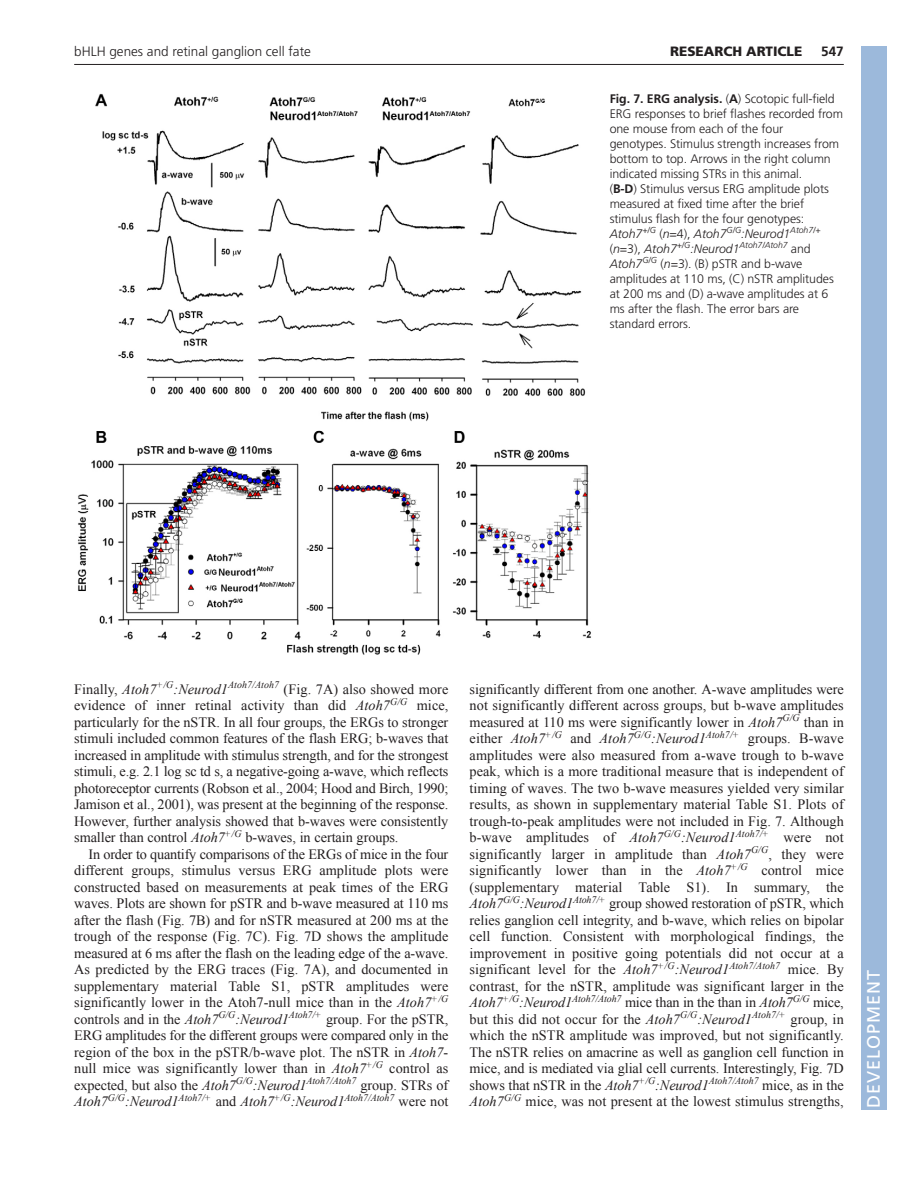
<style>
.page{position:relative;width:918px;height:1188px;background:#fff}
.page>*{position:absolute;margin:0;border:0;box-sizing:border-box;transform-origin:0 0}
.t1{font:18px "Frutiger LT Std";letter-spacing:.055em;color:#fff}
.t2{font:14.25px/16.5px "Times New Roman";letter-spacing:-.005em;color:#231f20;text-align:justify}
.t3{font:300 13.5px "Frutiger";color:#231f20}
.t4{font:900 13.5px "Frutiger LT Std";color:#231f20}
.t5{font:700 13.5px "Frutiger LT Std";color:#231f20}
.t6{font:300 12.3px/15px "Frutiger";letter-spacing:-.005em;color:#231f20}
.s1{font-weight:700}
.s2{font-style:italic}
</style>
<div class="page">
<hr style="left:74px;top:64px;width:770px;height:1px;background:#231f20">
<img style="left:77px;top:93px;width:514px;height:562px">
<div style="left:861px;top:46px;width:25px;height:1064px;background:#9cb9db"></div>
<p class="t3" style="left:74px;top:46px;width:238px">bHLH genes and retinal ganglion cell fate</p>
<p class="t4" style="left:670px;top:46px;width:134px">RESEARCH ARTICLE</p>
<p class="t5" style="left:821px;top:46px;width:24px">547</p>
<p class="t6" style="left:610px;top:92px;width:235px"><span class="s1">Fig. 7. ERG analysis.</span> (<span class="s1">A</span>) Scotopic full-field ERG responses to brief flashes recorded from one mouse from each of the four genotypes. Stimulus strength increases from bottom to top. Arrows in the right column indicated missing STRs in this animal.<br>(<span class="s1">B-D</span>) Stimulus versus ERG amplitude plots measured at fixed time after the brief stimulus flash for the four genotypes:<br><span class="s2">Atoh7</span><sup>+/G</sup> (<span class="s2">n</span>=4), <span class="s2">Atoh7</span><sup>G/G</sup><span class="s2">:Neurod1</span><sup>Atoh7/+ </sup>(<span class="s2">n</span>=3), <span class="s2">Atoh7</span><sup>+/G</sup><span class="s2">:Neurod1</span><sup>Atoh7/Atoh7</sup> and <span class="s2">Atoh7</span><sup>G/G</sup> (<span class="s2">n</span>=3). (B) pSTR and b-wave amplitudes at 110 ms, (C) nSTR amplitudes at 200 ms and (D) a-wave amplitudes at 6 ms after the flash. The error bars are standard errors.</p>
<p class="t2" style="left:74px;top:681px;width:376px">Finally, <span class="s2">Atoh7</span><sup>+/G</sup><span class="s2">:Neurod1</span><sup>Atoh7/Atoh7</sup> (Fig. 7A) also showed more evidence of inner retinal activity than did <span class="s2">Atoh7</span><sup>G/G</sup> mice, particularly for the nSTR. In all four groups, the ERGs to stronger stimuli included common features of the flash ERG; b-waves that increased in amplitude with stimulus strength, and for the strongest stimuli, e.g. 2.1 log sc td s, a negative-going a-wave, which reflects photoreceptor currents (Robson et al., 2004; Hood and Birch, 1990; Jamison et al., 2001), was present at the beginning of the response.<br>However, further analysis showed that b-waves were consistently smaller than control <span class="s2">Atoh7</span><sup>+/G</sup> b-waves, in certain groups.</p>
<p class="t2" style="left:74px;top:846px;width:376px;text-indent:14px">In order to quantify comparisons of the ERGs of mice in the four different groups, stimulus versus ERG amplitude plots were constructed based on measurements at peak times of the ERG waves. Plots are shown for pSTR and b-wave measured at 110 ms after the flash (Fig. 7B) and for nSTR measured at 200 ms at the trough of the response (Fig. 7C). Fig. 7D shows the amplitude measured at 6 ms after the flash on the leading edge of the a-wave.<br>As predicted by the ERG traces (Fig. 7A), and documented in supplementary material Table S1, pSTR amplitudes were significantly lower in the Atoh7-null mice than in the <span class="s2">Atoh7</span><sup>+/G </sup>controls and in the <span class="s2">Atoh7</span><sup>G/G</sup><span class="s2">:Neurod1</span><sup>Atoh7/+</sup> group. For the pSTR, ERG amplitudes for the different groups were compared only in the region of the box in the pSTR/b-wave plot. The nSTR in <span class="s2">Atoh7</span>- null mice was significantly lower than in <span class="s2">Atoh7</span><sup>+/G</sup> control as expected, but also the <span class="s2">Atoh7</span><sup>G/G</sup><span class="s2">:Neurod1</span><sup>Atoh7/Atoh7</sup> group. STRs of <span class="s2">Atoh7</span><sup>G/G</sup><span class="s2">:Neurod1</span><sup>Atoh7/+</sup> and <span class="s2">Atoh7</span><sup>+/G</sup><span class="s2">:Neurod1</span><sup>Atoh7/Atoh7</sup> were not</p>
<p class="t2" style="left:470px;top:681px;width:376px">significantly different from one another. A-wave amplitudes were not significantly different across groups, but b-wave amplitudes measured at 110 ms were significantly lower in <span class="s2">Atoh7</span><sup>G/G</sup> than in either <span class="s2">Atoh7</span><sup>+/G</sup> and <span class="s2">Atoh7</span><sup>G/G</sup><span class="s2">:Neurod1</span><sup>Atoh7/+</sup> groups. B-wave amplitudes were also measured from a-wave trough to b-wave peak, which is a more traditional measure that is independent of timing of waves. The two b-wave measures yielded very similar results, as shown in supplementary material Table S1. Plots of trough-to-peak amplitudes were not included in Fig. 7. Although b-wave amplitudes of <span class="s2">Atoh7</span><sup>G/G</sup><span class="s2">:Neurod1</span><sup>Atoh7/+</sup> were not significantly larger in amplitude than <span class="s2">Atoh7</span><sup>G/G</sup>, they were significantly lower than in the <span class="s2">Atoh7</span><sup>+/G</sup> control mice (supplementary material Table S1). In summary, the <span class="s2">Atoh7</span><sup>G/G</sup><span class="s2">:Neurod1</span><sup>Atoh7/+</sup> group showed restoration of pSTR, which relies ganglion cell integrity, and b-wave, which relies on bipolar cell function. Consistent with morphological findings, the improvement in positive going potentials did not occur at a significant level for the <span class="s2">Atoh7</span><sup>+/G</sup><span class="s2">:Neurod1</span><sup>Atoh7/Atoh7</sup> mice. By contrast, for the nSTR, amplitude was significant larger in the <span class="s2">Atoh7</span><sup>+/G</sup><span class="s2">:Neurod1</span><sup>Atoh7/Atoh7</sup> mice than in the than in <span class="s2">Atoh7</span><sup>G/G</sup> mice, but this did not occur for the <span class="s2">Atoh7</span><sup>G/G</sup><span class="s2">:Neurod1</span><sup>Atoh7/+</sup> group, in which the nSTR amplitude was improved, but not significantly.<br>The nSTR relies on amacrine as well as ganglion cell function in mice, and is mediated via glial cell currents. Interestingly, Fig. 7D shows that nSTR in the <span class="s2">Atoh7</span><sup>+/G</sup><span class="s2">:Neurod1</span><sup>Atoh7/Atoh7</sup> mice, as in the <span class="s2">Atoh7</span><sup>G/G</sup> mice, was not present at the lowest stimulus strengths,</p>
<p class="t1" style="left:863px;top:1108px;width:140px;rotate:-90deg">DEVELOPMENT</p>
</div>
